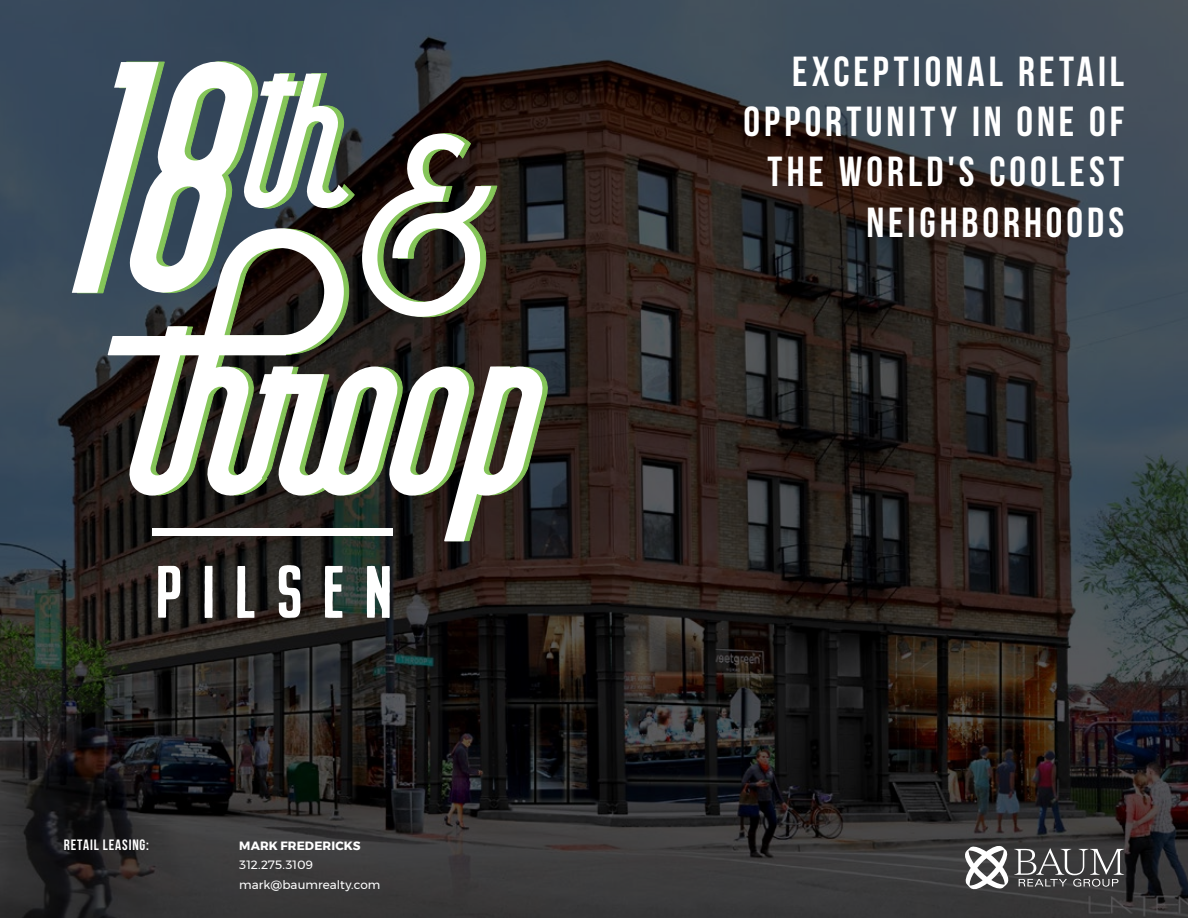
<style>
.page{position:relative;width:1188px;height:918px;background:#fff}
.page>*{position:absolute;margin:0;border:0;box-sizing:border-box;transform-origin:0 0}
.t1{font:700 42px/50.4px "Bebas Neue";letter-spacing:.095em;color:#fff;text-align:right}
.t2{font:700 15px "Bebas Neue";letter-spacing:.06em;color:#fff}
.t3{font:12px/19.5px "Montserrat";letter-spacing:.005em;color:#fff}
.t4{font:700 12px "Montserrat";letter-spacing:.01em;color:#fff}
</style>
<div class="page">
<img style="left:0;top:0;width:1188px;height:918px">
<svg style="left:965px;top:844px;width:159px;height:47px"></svg>
<svg style="left:108px;top:228px;width:291px;height:268px;background:#3e3f3d"></svg>
<svg style="left:113px;top:326px;width:438px;height:216px"></svg>
<svg style="left:362px;top:133px;width:143px;height:185px"></svg>
<svg style="left:72px;top:54px;width:284px;height:260px"></svg>
<svg style="left:158px;top:566px;width:22px;height:52px"></svg>
<svg style="left:205px;top:566px;width:8px;height:52px"></svg>
<svg style="left:237px;top:566px;width:17px;height:52px"></svg>
<svg style="left:279px;top:565px;width:22px;height:53px"></svg>
<svg style="left:325px;top:566px;width:18px;height:52px"></svg>
<svg style="left:367px;top:566px;width:23px;height:52px"></svg>
<div style="left:152px;top:528px;width:241px;height:8px;background:#fff"></div>
<p class="t2" style="left:64px;top:836px;width:87px">RETAIL LEASING:</p>
<p class="t4" style="left:239px;top:836px;width:123px">MARK FREDERICKS</p>
<p class="t3" style="left:239px;top:855px;width:143px">312.275.3109 mark@baumrealty.com</p>
<p class="t1" style="left:744px;top:45px;width:382px">EXCEPTIONAL RETAIL<br>OPPORTUNITY IN ONE OF<br>THE WORLD'S COOLEST<br>NEIGHBORHOODS</p>
</div>
